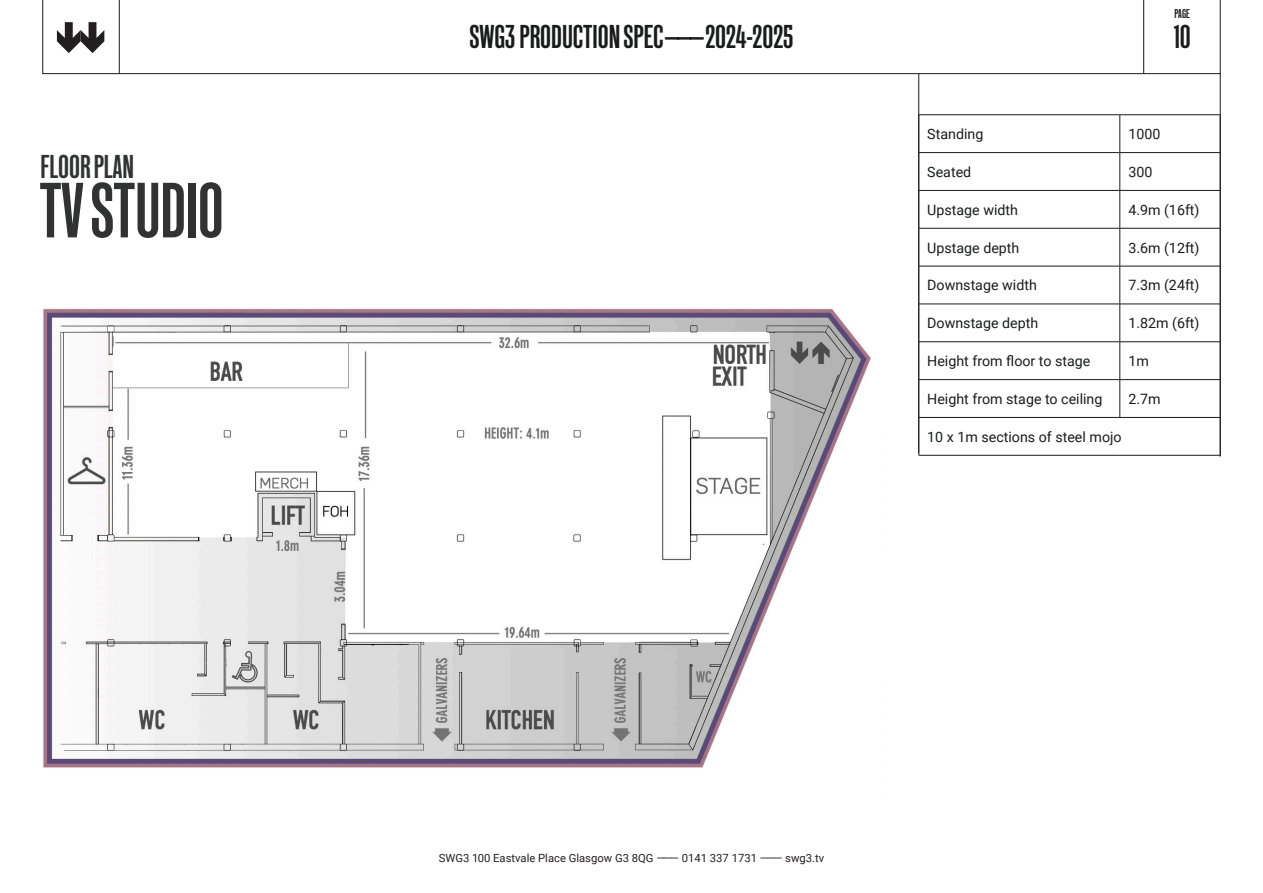
<style>
.page{position:relative;width:1263px;height:893px;background:#fff}
.page>*{position:absolute;margin:0;border:0;box-sizing:border-box;transform-origin:0 0}
.Heading_1{font:78px "New Grotesk Square THREE";letter-spacing:-.005em;color:#313232}
.t1{font:33px "New Grotesk Square THREE";color:#1a1b1b}
.Heading_2{font:33px "New Grotesk Square THREE";color:#313232}
.Body_Text{font:14.25px "Roboto";color:#1a1b1b}
.t2{font:12.75px "New Grotesk Square THREE";color:#1a1b1b}
.t3{font:11.25px "Roboto";color:#231f20}
</style>
<div class="page">
<svg style="left:43px;top:0;width:1177px;height:74px"></svg>
<svg style="left:57px;top:22px;width:47px;height:31px"></svg>
<hr style="left:119px;top:0;width:1px;height:73px;background:#1a1b1b">
<hr style="left:1143px;top:0;width:1px;height:74px;background:#1a1b1b">
<hr style="left:918px;top:114px;width:202px;height:1px;background:#1a1b1b">
<hr style="left:1120px;top:114px;width:100px;height:1px;background:#1a1b1b">
<hr style="left:1119px;top:115px;width:1px;height:37px;background:#1a1b1b">
<hr style="left:918px;top:152px;width:202px;height:1px;background:#1a1b1b">
<hr style="left:1120px;top:152px;width:100px;height:1px;background:#1a1b1b">
<hr style="left:1119px;top:153px;width:1px;height:37px;background:#1a1b1b">
<hr style="left:918px;top:190px;width:202px;height:1px;background:#1a1b1b">
<hr style="left:1120px;top:190px;width:100px;height:1px;background:#1a1b1b">
<hr style="left:1119px;top:191px;width:1px;height:37px;background:#1a1b1b">
<hr style="left:918px;top:228px;width:202px;height:1px;background:#1a1b1b">
<hr style="left:1120px;top:228px;width:100px;height:1px;background:#1a1b1b">
<hr style="left:1119px;top:228px;width:1px;height:38px;background:#1a1b1b">
<hr style="left:918px;top:266px;width:202px;height:1px;background:#1a1b1b">
<hr style="left:1120px;top:266px;width:100px;height:1px;background:#1a1b1b">
<hr style="left:1119px;top:266px;width:1px;height:38px;background:#1a1b1b">
<hr style="left:918px;top:304px;width:202px;height:1px;background:#1a1b1b">
<hr style="left:1120px;top:304px;width:100px;height:1px;background:#1a1b1b">
<hr style="left:1119px;top:304px;width:1px;height:38px;background:#1a1b1b">
<hr style="left:918px;top:341px;width:202px;height:1px;background:#1a1b1b">
<hr style="left:1120px;top:341px;width:100px;height:1px;background:#1a1b1b">
<hr style="left:1119px;top:342px;width:1px;height:37px;background:#1a1b1b">
<hr style="left:918px;top:379px;width:202px;height:1px;background:#1a1b1b">
<hr style="left:1120px;top:379px;width:100px;height:1px;background:#1a1b1b">
<hr style="left:1119px;top:380px;width:1px;height:37px;background:#1a1b1b">
<hr style="left:918px;top:417px;width:202px;height:1px;background:#1a1b1b">
<hr style="left:918px;top:418px;width:1px;height:37px;background:#1a1b1b">
<hr style="left:1120px;top:417px;width:100px;height:1px;background:#1a1b1b">
<hr style="left:918px;top:455px;width:202px;height:1px;background:#1a1b1b">
<hr style="left:1120px;top:455px;width:100px;height:1px;background:#1a1b1b">
<hr style="left:918px;top:74px;width:1px;height:379px;background:#1a1b1b">
<hr style="left:1220px;top:73px;width:1px;height:384px;background:#1a1b1b">
<img style="left:43px;top:308px;width:828px;height:460px">
<p class="Heading_2" style="left:41px;top:147px;width:95px">FLOOR PLAN</p>
<p class="Heading_1" style="left:40px;top:165px;width:186px">TV STUDIO</p>
<h2 class="t1" style="left:469px;top:18px;width:325px">SWG3 PRODUCTION SPEC ———2024-2025</h2>
<p class="t2" style="left:1174px;top:6px;width:17px">PAGE</p>
<h2 class="t1" style="left:1174px;top:18px;width:19px">10</h2>
<p class="Body_Text" style="left:927px;top:124px;width:58px">Standing</p>
<p class="Body_Text" style="left:1128px;top:124px;width:34px">1000</p>
<p class="Body_Text" style="left:927px;top:162px;width:46px">Seated</p>
<p class="Body_Text" style="left:1128px;top:162px;width:26px">300</p>
<p class="Body_Text" style="left:927px;top:200px;width:92px">Upstage width</p>
<p class="Body_Text" style="left:1128px;top:200px;width:73px">4.9m (16ft)</p>
<p class="Body_Text" style="left:927px;top:237px;width:94px">Upstage depth</p>
<p class="Body_Text" style="left:1128px;top:237px;width:73px">3.6m (12ft)</p>
<p class="Body_Text" style="left:927px;top:275px;width:111px">Downstage width</p>
<p class="Body_Text" style="left:1128px;top:275px;width:73px">7.3m (24ft)</p>
<p class="Body_Text" style="left:927px;top:313px;width:112px">Downstage depth</p>
<p class="Body_Text" style="left:1128px;top:313px;width:73px">1.82m (6ft)</p>
<p class="Body_Text" style="left:927px;top:351px;width:165px">Height from floor to stage</p>
<p class="Body_Text" style="left:1128px;top:351px;width:22px">1m</p>
<p class="Body_Text" style="left:927px;top:389px;width:177px">Height from stage to ceiling</p>
<p class="Body_Text" style="left:1128px;top:389px;width:34px">2.7m</p>
<p class="Body_Text" style="left:927px;top:427px;width:196px">10 x 1m sections of steel mojo</p>
<p class="t3" style="left:439px;top:850px;width:387px">SWG3 100 Eastvale Place Glasgow G3 8QG ——— 0141 337 1731 ——— swg3.tv</p>
</div>
